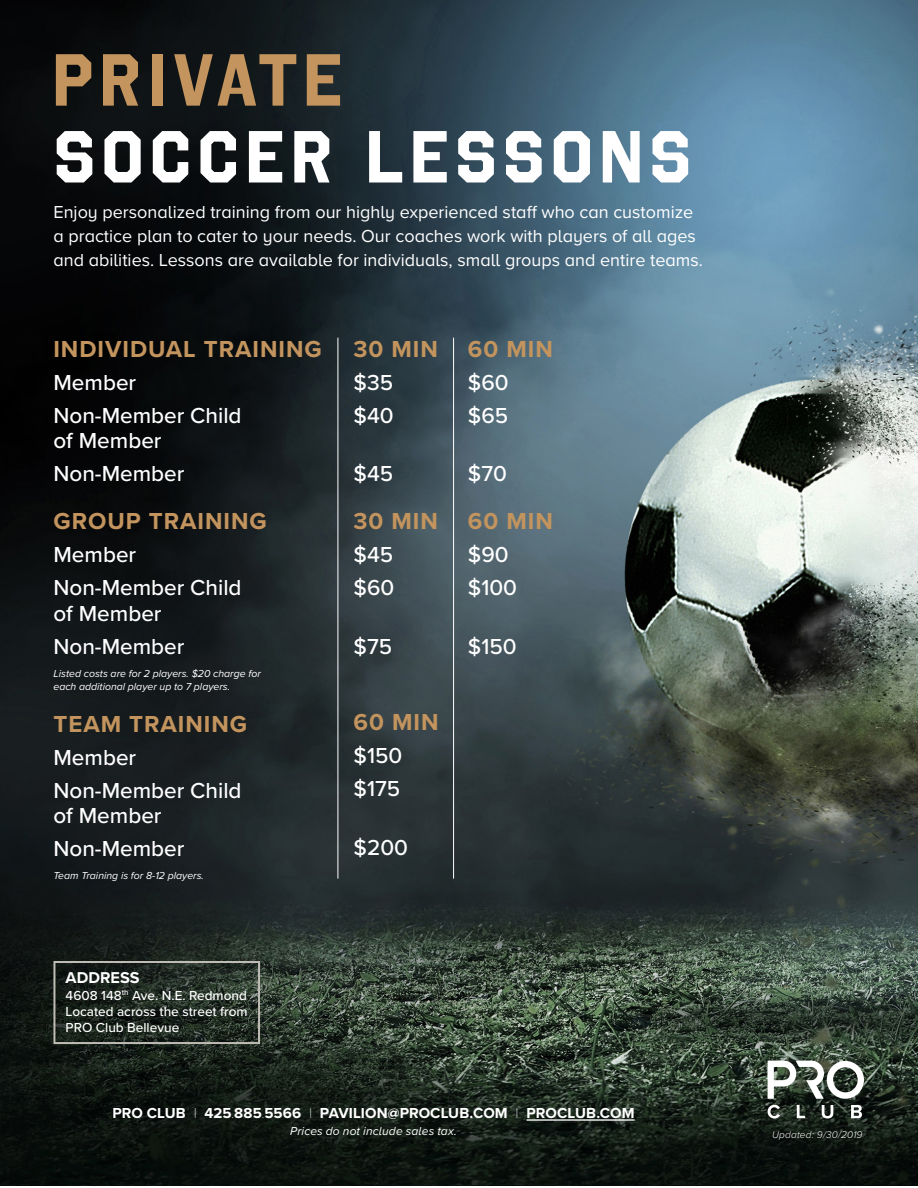
<style>
.page{position:relative;width:918px;height:1188px;background:#fff}
.page>*{position:absolute;margin:0;border:0;box-sizing:border-box;transform-origin:0 0}
.t1{font:700 73.5px "Octin College Rg";letter-spacing:.075em;color:#fff}
.t2{font:700 73.5px "Octin College Rg";letter-spacing:.075em;color:#c3945d}
.t3{font:700 24px "Proxima Nova";letter-spacing:.04em;color:#c3945d}
.t4{font:500 22.5px/33px "Proxima Nova";color:#fff}
.t5{font:18px/24px "Proxima Nova A";color:#fff}
.t6{font:700 16.2px "Proxima Nova";color:#fff}
.t7{font:700 15px "Proxima Nova A";letter-spacing:.005em;color:#fff}
.t8{font:500 13.5px/16.2px "Proxima Nova";color:#fff}
.Body_Copy_Officina_S{font:italic 12px "Proxima Nova A";letter-spacing:.01em;color:#fff}
.t9{font:italic 10.5px/12.6px "Proxima Nova";color:#fff}
.t10{font:italic 300 10.05px "Proxima Nova A";letter-spacing:.02em;color:#fff}
.s1{font-weight:100}
</style>
<div class="page">
<img style="left:0;top:0;width:918px;height:1186px">
<hr style="left:338px;top:338px;width:1px;height:541px;background:#fff">
<hr style="left:453px;top:338px;width:1px;height:541px;background:#fff">
<div style="left:53px;top:961px;width:207px;height:83px;border:2px solid #bfbcb4"></div>
<svg style="left:768px;top:1061px;width:96px;height:38px"></svg>
<svg style="left:768px;top:1105px;width:12px;height:14px"></svg>
<svg style="left:797px;top:1105px;width:8px;height:13px"></svg>
<svg style="left:822px;top:1105px;width:11px;height:14px"></svg>
<svg style="left:851px;top:1105px;width:11px;height:13px"></svg>
<hr style="left:527px;top:1119px;width:108px;height:2px;background:#fff">
<p class="t2" style="left:52px;top:38px;width:292px">PRIVATE</p>
<p class="t1" style="left:53px;top:115px;width:639px">SOCCER LESSONS</p>
<p class="t5" style="left:53px;top:200px;width:651px">Enjoy personalized training from our highly experienced staff who can customize a practice plan to cater to your needs. Our coaches work with players of all ages and abilities. Lessons are available for individuals, small groups and entire teams.</p>
<p class="t3" style="left:53px;top:331px;width:270px">INDIVIDUAL TRAINING</p>
<p class="t4" style="left:53px;top:365px;width:190px">Member<br>Non-Member Child</p>
<p class="t4" style="left:53px;top:423px;width:133px">of Member<br>Non-Member</p>
<p class="t3" style="left:53px;top:504px;width:215px">GROUP TRAINING</p>
<p class="t4" style="left:53px;top:538px;width:190px">Member<br>Non-Member Child</p>
<p class="t4" style="left:53px;top:596px;width:133px">of Member<br>Non-Member</p>
<p class="t9" style="left:53px;top:667px;width:209px">Listed costs are for 2 players. $20 charge for each additional player up to 7 players.</p>
<p class="t3" style="left:53px;top:706px;width:195px">TEAM TRAINING</p>
<p class="t4" style="left:53px;top:740px;width:190px">Member<br>Non-Member Child</p>
<p class="t4" style="left:53px;top:798px;width:133px">of Member<br>Non-Member</p>
<p class="t9" style="left:53px;top:868px;width:152px">Team Training is for 8-12 players.</p>
<p class="t3" style="left:354px;top:331px;width:86px">30 MIN</p>
<p class="t4" style="left:354px;top:365px;width:42px">$35 $40</p>
<p class="t4" style="left:354px;top:456px;width:41px">$45</p>
<p class="t3" style="left:354px;top:504px;width:86px">30 MIN</p>
<p class="t4" style="left:354px;top:538px;width:42px">$45 $60</p>
<p class="t4" style="left:354px;top:629px;width:40px">$75</p>
<p class="t3" style="left:354px;top:704px;width:87px">60 MIN</p>
<p class="t4" style="left:354px;top:738px;width:50px">$150 $175</p>
<p class="t4" style="left:354px;top:830px;width:56px">$200</p>
<p class="t3" style="left:468px;top:331px;width:87px">60 MIN</p>
<p class="t4" style="left:468px;top:365px;width:42px">$60 $65</p>
<p class="t4" style="left:468px;top:456px;width:41px">$70</p>
<p class="t3" style="left:468px;top:504px;width:87px">60 MIN</p>
<p class="t4" style="left:468px;top:538px;width:51px">$90 $100</p>
<p class="t4" style="left:468px;top:629px;width:50px">$150</p>
<p class="t6" style="left:66px;top:966px;width:75px">ADDRESS</p>
<p class="t8" style="left:66px;top:987px;width:183px">4608 148<sup>th</sup> Ave. N.E. Redmond</p>
<p class="t8" style="left:66px;top:1003px;width:184px">Located across the street from<br>PRO Club Bellevue</p>
<p class="t7" style="left:113px;top:1102px;width:524px">PRO CLUB <span class="s1">I</span> 425<span class="s1">.</span>885<span class="s1">.</span>5566 <span class="s1">I</span> PAVILION@PROCLUB.COM <span class="s1">I</span> PROCLUB.COM</p>
<p class="Body_Copy_Officina_S" style="left:290px;top:1122px;width:168px">Prices do not include sales tax.</p>
<p class="t10" style="left:772px;top:1127px;width:92px">Updated: 9/30/2019</p>
</div>
